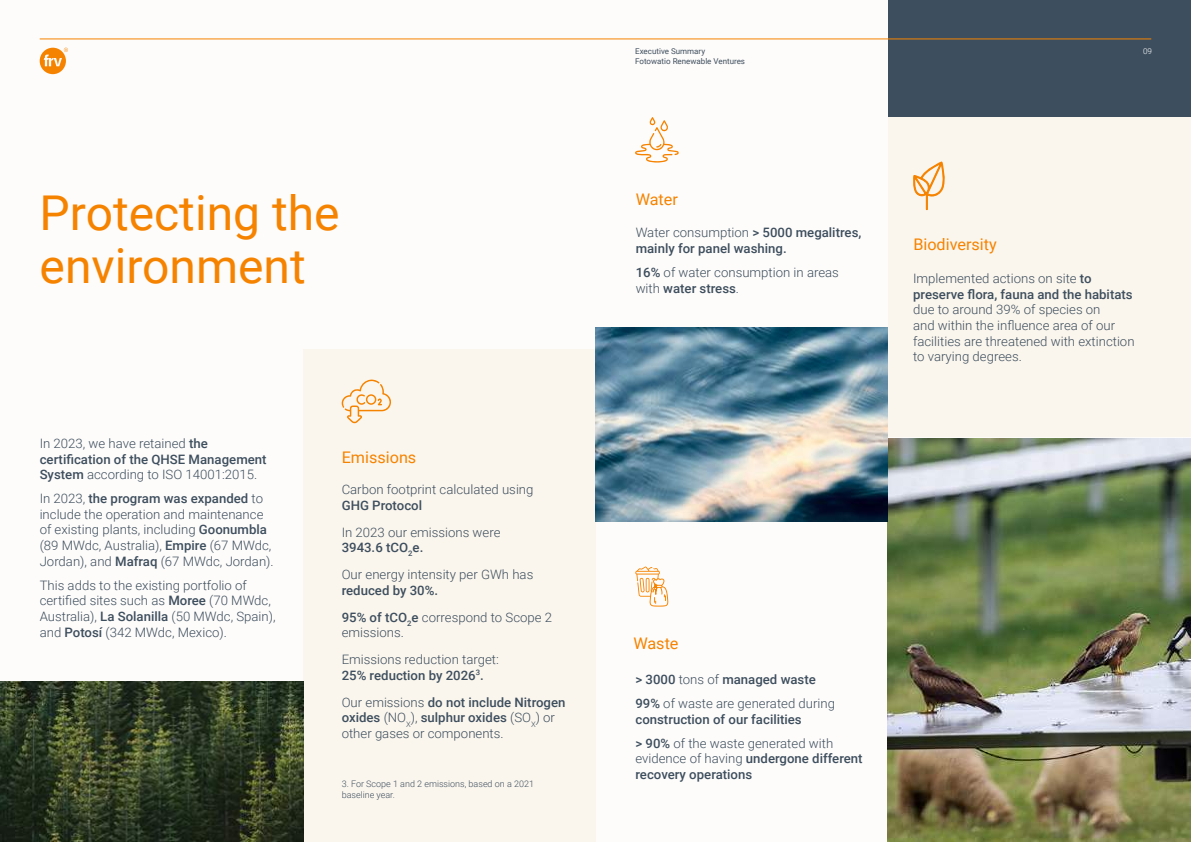
<style>
.page{position:relative;width:1191px;height:842px;background:#fefcfa}
.page>*{position:absolute;margin:0;border:0;box-sizing:border-box;transform-origin:0 0}
.t1{font:48px/53px "Roboto";color:#f68300}
.t2{font:16px "Roboto";color:#f68300}
.t3{font:300 13px/15.6px "Roboto";color:#3d4e5e}
.t4{font:500 13px/15.6px "Roboto";color:#3d4e5e}
.t5{font:300 9px/10.8px "Roboto";color:#3d4e5e}
.t6{font:8px/10px "Roboto";color:#3d4e5e}
.t7{font:300 8px "Roboto";color:#fff}
.s1{font-weight:500}
.s2{font-weight:300}
</style>
<div class="page">
<div style="left:888px;top:0;width:303px;height:117px;background:#3d4e5e"></div>
<div style="left:303px;top:349px;width:293px;height:493px;background:#fbf6ed"></div>
<div style="left:888px;top:117px;width:302px;height:320px;background:#fbf6ed"></div>
<img style="left:887px;top:438px;width:303px;height:404px">
<svg style="left:342px;top:380px;width:49px;height:44px"></svg>
<svg style="left:635px;top:567px;width:33px;height:40px"></svg>
<svg style="left:635px;top:117px;width:44px;height:46px"></svg>
<svg style="left:913px;top:161px;width:32px;height:49px"></svg>
<img style="left:595px;top:328px;width:292px;height:194px">
<img style="left:0;top:682px;width:303px;height:160px">
<hr style="left:40px;top:39px;width:1111px;height:1px;background:#f68300">
<svg style="left:40px;top:48px;width:28px;height:26px"></svg>
<h1 class="t1" style="left:40px;top:185px;width:301px">Protecting the environment</h1>
<p class="t3" style="left:40px;top:435px;width:228px">In 2023, we have retained <span class="s1">the certification of the QHSE Management<br>System</span> according to ISO 14001:2015.</p>
<p class="t3" style="left:40px;top:490px;width:235px">In 2023, <span class="s1">the program was expanded</span> to include the operation and maintenance of existing plants, including <span class="s1">Goonumbla </span>(89 MWdc, Australia), <span class="s1">Empire</span> (67 MWdc, Jordan), and <span class="s1">Mafraq</span> (67 MWdc, Jordan).</p>
<p class="t3" style="left:40px;top:577px;width:237px">This adds to the existing portfolio of certified sites such as <span class="s1">Moree</span> (70 MWdc, Australia), <span class="s1">La Solanilla</span> (50 MWdc, Spain), and <span class="s1">Potosí</span> (342 MWdc, Mexico).</p>
<p class="t2" style="left:342px;top:446px;width:76px">Emissions</p>
<p class="t3" style="left:342px;top:481px;width:193px">Carbon footprint calculated using</p>
<p class="t4" style="left:342px;top:497px;width:82px">GHG Protocol</p>
<p class="t3" style="left:342px;top:524px;width:160px">In 2023 our emissions were<br><span class="s1">3943.6 tCO</span><sub>2</sub><span class="s1">e.</span></p>
<p class="t3" style="left:342px;top:566px;width:193px">Our energy intensity per GWh has</p>
<p class="t4" style="left:342px;top:576px;width:212px;line-height:26.9px">reduced by 30%.<br>95% of tCO<sub>2</sub>e <span class="s2">correspond to Scope 2</span></p>
<p class="t3" style="left:342px;top:619px;width:159px;line-height:26.9px">emissions.<br>Emissions reduction target:</p>
<p class="t4" style="left:342px;top:661px;width:225px;line-height:26.9px">25% reduction by 2026<sup>3</sup>.<br><span class="s2">Our emissions</span> do not include Nitrogen</p>
<p class="t3" style="left:342px;top:709px;width:215px"><span class="s1">oxides</span> (NO<sub>X</sub>), <span class="s1">sulphur oxides</span> (SO<sub>X</sub>) or other gases or components.</p>
<p class="t5" style="left:342px;top:778px;width:194px">3. For Scope 1 and 2 emissions, based on a 2021 baseline year.</p>
<p class="t6" style="left:635px;top:46px;width:111px">Executive Summary<br>Fotowatio Renewable Ventures</p>
<p class="t7" style="left:1143px;top:45px;width:10px">09</p>
<p class="t2" style="left:635px;top:188px;width:44px">Water</p>
<p class="t4" style="left:635px;top:224px;width:227px"><span class="s2">Water consumption</span> &gt; 5000 megalitres, mainly for panel washing.</p>
<p class="t3" style="left:635px;top:264px;width:205px"><span class="s1">16%</span> of water consumption in areas with <span class="s1">water stress</span>.</p>
<p class="t4" style="left:913px;top:270px;width:221px"><span class="s2">Implemented actions on site</span> to preserve flora, fauna and the habitats</p>
<p class="t3" style="left:913px;top:301px;width:223px">due to around 39% of species on<br>and within the influence area of our facilities are threatened with extinction to varying degrees.</p>
<p class="t2" style="left:913px;top:233px;width:85px">Biodiversity</p>
<p class="t2" style="left:633px;top:632px;width:47px">Waste</p>
<p class="t3" style="left:635px;top:667px;width:201px;line-height:24.1px"><span class="s1">&gt; 3000</span> tons of <span class="s1">managed waste<br>99%</span> of waste are generated during</p>
<p class="t4" style="left:635px;top:706px;width:199px;line-height:24.1px">construction of our facilities<br>&gt; 90% <span class="s2">of the waste generated with</span></p>
<p class="t4" style="left:635px;top:750px;width:229px"><span class="s2">evidence of having</span> undergone different recovery operations</p>
</div>
